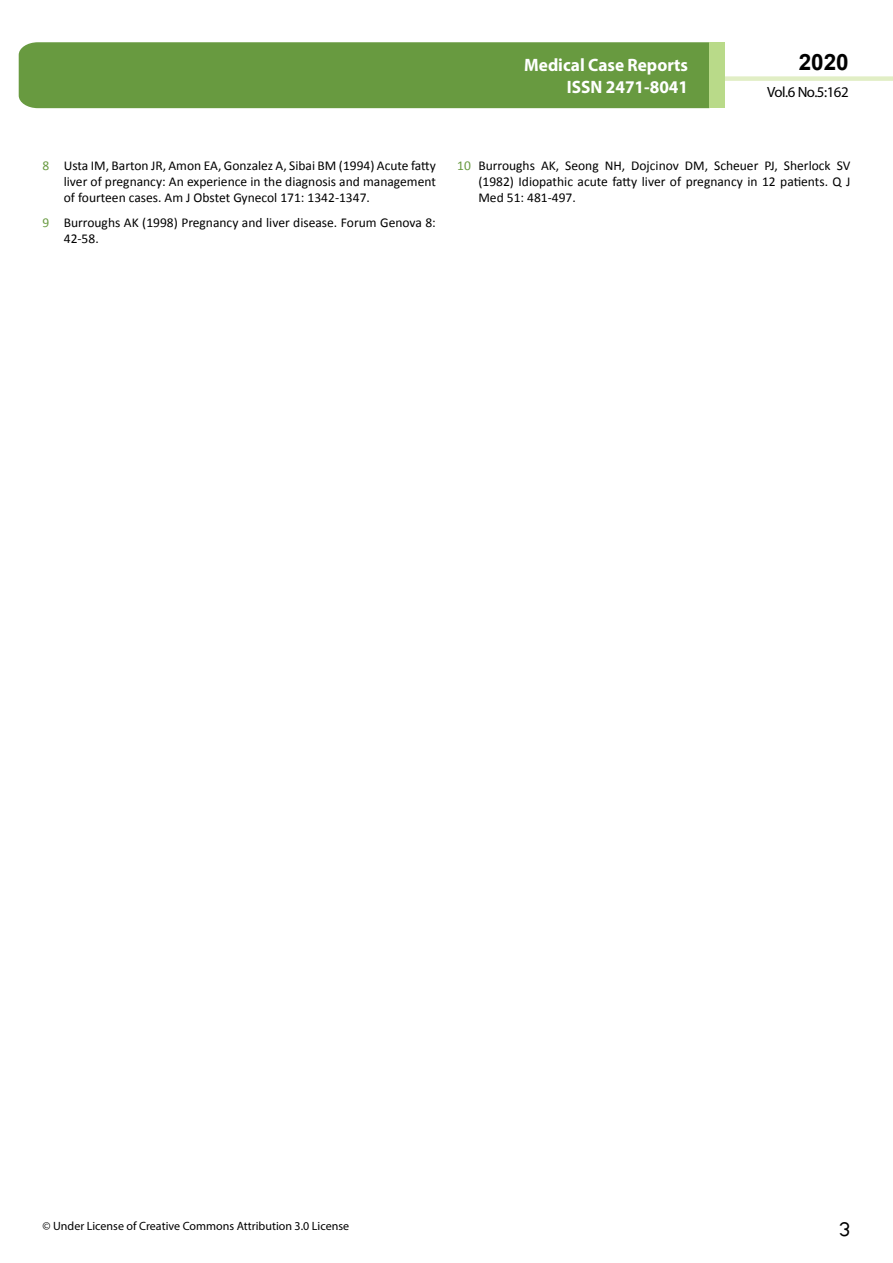
<style>
.page{position:relative;width:893px;height:1263px;background:#fff}
.page>*{position:absolute;margin:0;border:0;box-sizing:border-box;transform-origin:0 0}
.t1{font:25.5px "Tunga";color:#000}
.t2{font:700 22.5px "Arial";color:#000}
.t3{font:700 18px/21.6px "Myriad Pro";color:#fff;text-align:right;scale:.96 1}
.t4{font:14.85px "Myriad Pro";letter-spacing:-.03em;color:#000}
.t5{font:13.5px/16.2px "Calibri";color:#000;text-align:justify}
.t6{font:12px "Myriad Pro";color:#000}
.s1{color:#689a40}
</style>
<div class="page">
<div style="left:725px;top:76px;width:168px;height:5px;background:#e1eec5"></div>
<div style="left:19px;top:42px;width:690px;height:66px;background:#689a40"></div>
<div style="left:709px;top:42px;width:16px;height:66px;background:#b9da89"></div>
<h3 class="t3" style="left:517px;top:53px;width:198px">ARCHIVOS DE MEDICINA<br>ISSN 1698-9465</h3>
<h3 class="t3" style="left:524px;top:54px;width:172px">Medical Case Reports<br>ISSN 2471-8041</h3>
<h2 class="t2" style="left:799px;top:47px;width:52px">2020</h2>
<p class="t4" style="left:767px;top:83px;width:83px">Vol.6 No.5:162</p>
<p class="t5" style="left:64px;top:157px;width:374px;text-indent:-21px"><span class="s1">8</span> Usta IM, Barton JR, Amon EA, Gonzalez A, Sibai BM (1994) Acute fatty liver of pregnancy: An experience in the diagnosis and management of fourteen cases. Am J Obstet Gynecol 171: 1342-1347.</p>
<p class="t5" style="left:64px;top:214px;width:374px;text-indent:-21px"><span class="s1">9</span> Burroughs AK (1998) Pregnancy and liver disease. Forum Genova 8:<br>42-58.</p>
<p class="t5" style="left:478px;top:157px;width:374px;text-indent:-21px"><span class="s1">10</span> Burroughs AK, Seong NH, Dojcinov DM, Scheuer PJ, Sherlock SV (1982) Idiopathic acute fatty liver of pregnancy in 12 patients. Q J Med 51: 481-497.</p>
<p class="t6" style="left:42px;top:1218px;width:308px">© Under License of Creative Commons Attribution 3.0 License</p>
<h1 class="t1" style="left:839px;top:1212px;width:13px">3</h1>
</div>
